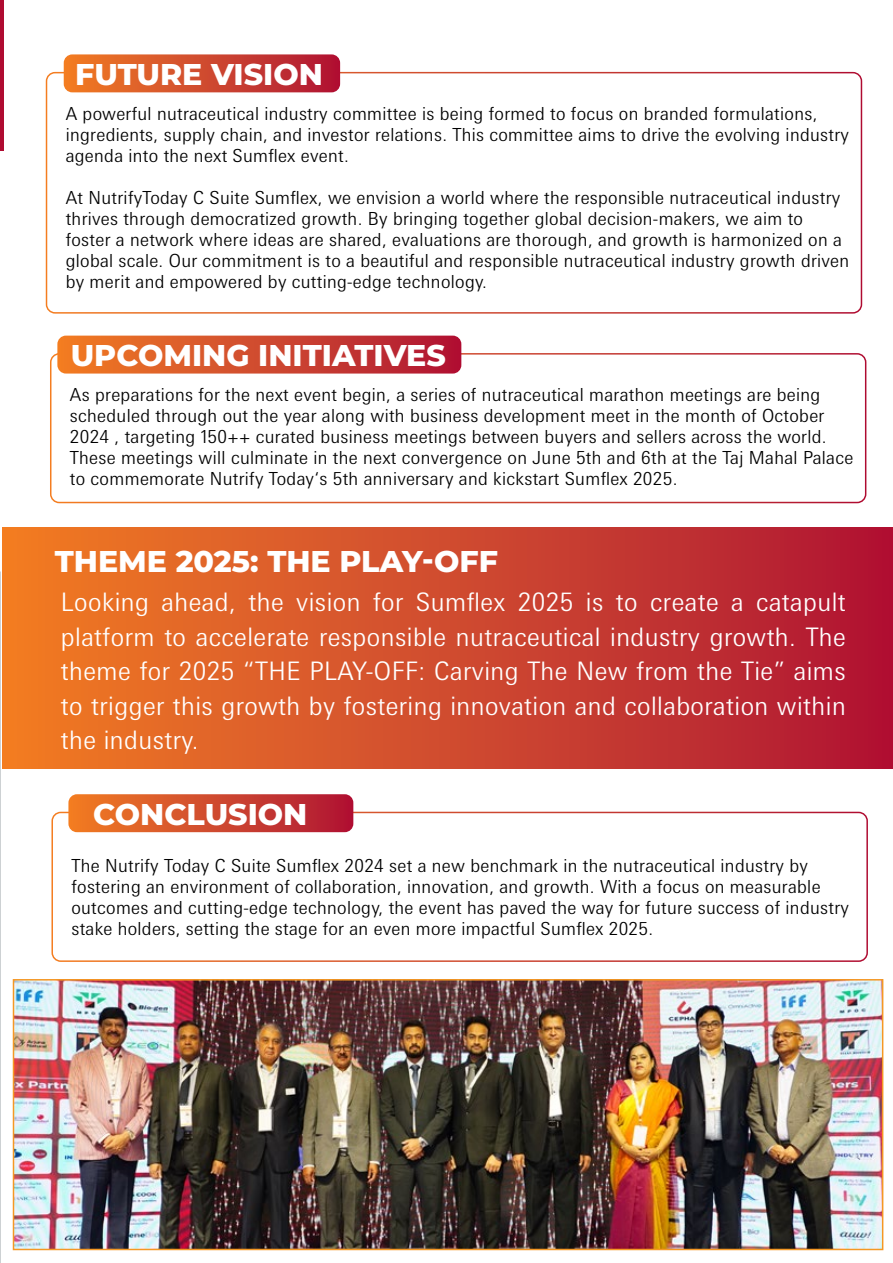
<style>
.page{position:relative;width:893px;height:1263px;background:#fff}
.page>*{position:absolute;margin:0;border:0;box-sizing:border-box;transform-origin:0 0}
.t1{font:800 30px "Montserrat";color:#fff}
.t2{font:300 25.5px/34.5px "Messe Univers";letter-spacing:.015em;color:#fff;text-align:justify}
.t3{font:300 18px/21px "Messe Univers";letter-spacing:.015em;color:#000}
</style>
<div class="page">
<hr style="left:0;top:0;width:3px;height:150px;background:#af0b31">
<div style="left:3px;top:527px;width:890px;height:242px;background:linear-gradient(to right,#f27e24,#af1536)"></div>
<div style="left:46px;top:72px;width:816px;height:242px;border:2px solid #fff;border-radius:9px"></div>
<div style="left:50px;top:353px;width:816px;height:150px;border:2px solid #fff;border-radius:9px"></div>
<div style="left:51px;top:812px;width:817px;height:150px;border:2px solid #fff;border-radius:9px"></div>
<svg style="left:64px;top:54px;width:276px;height:38px;background:#d04c30"></svg>
<svg style="left:57px;top:336px;width:404px;height:38px;background:#d04c30"></svg>
<svg style="left:68px;top:794px;width:285px;height:38px;background:#d04c2f"></svg>
<img style="left:16px;top:982px;width:864px;height:265px">
<div style="left:13px;top:979px;width:870px;height:271px;border:2px solid #f59824"></div>
<h1 class="t1" style="left:75px;top:52px;width:249px">FUTURE VISION</h1>
<p class="t3" style="left:66px;top:103px;width:785px">A powerful nutraceutical industry committee is being formed to focus on branded formulations, ingredients, supply chain, and investor relations. This committee aims to drive the evolving industry agenda into the next Sumflex event.</p>
<p class="t3" style="left:66px;top:187px;width:785px">At NutrifyToday C Suite Sumflex, we envision a world where the responsible nutraceutical industry thrives through democratized growth. By bringing together global decision-makers, we aim to foster a network where ideas are shared, evaluations are thorough, and growth is harmonized on a global scale. Our commitment is to a beautiful and responsible nutraceutical industry growth driven by merit and empowered by cutting-edge technology.</p>
<h1 class="t1" style="left:71px;top:333px;width:377px">UPCOMING INITIATIVES</h1>
<p class="t3" style="left:70px;top:384px;width:785px">As preparations for the next event begin, a series of nutraceutical marathon meetings are being scheduled through out the year along with business development meet in the month of October 2024 , targeting 150++ curated business meetings between buyers and sellers across the world.<br>These meetings will culminate in the next convergence on June 5th and 6th at the Taj Mahal Palace to commemorate Nutrify Today‘s 5th anniversary and kickstart Sumflex 2025.</p>
<h1 class="t1" style="left:55px;top:540px;width:445px">THEME 2025: THE PLAY-OFF</h1>
<p class="t2" style="left:61px;top:584px;width:786px">Looking ahead, the vision for Sumflex 2025 is to create a catapult platform to accelerate responsible nutraceutical industry growth. The theme for 2025 “THE PLAY-OFF: Carving The New from the Tie” aims to trigger this growth by fostering innovation and collaboration within the industry.</p>
<h1 class="t1" style="left:93px;top:792px;width:216px">CONCLUSION</h1>
<p class="t3" style="left:71px;top:855px;width:779px">The Nutrify Today C Suite Sumflex 2024 set a new benchmark in the nutraceutical industry by fostering an environment of collaboration, innovation, and growth. With a focus on measurable outcomes and cutting-edge technology, the event has paved the way for future success of industry stake holders, setting the stage for an even more impactful Sumflex 2025.</p>
</div>
